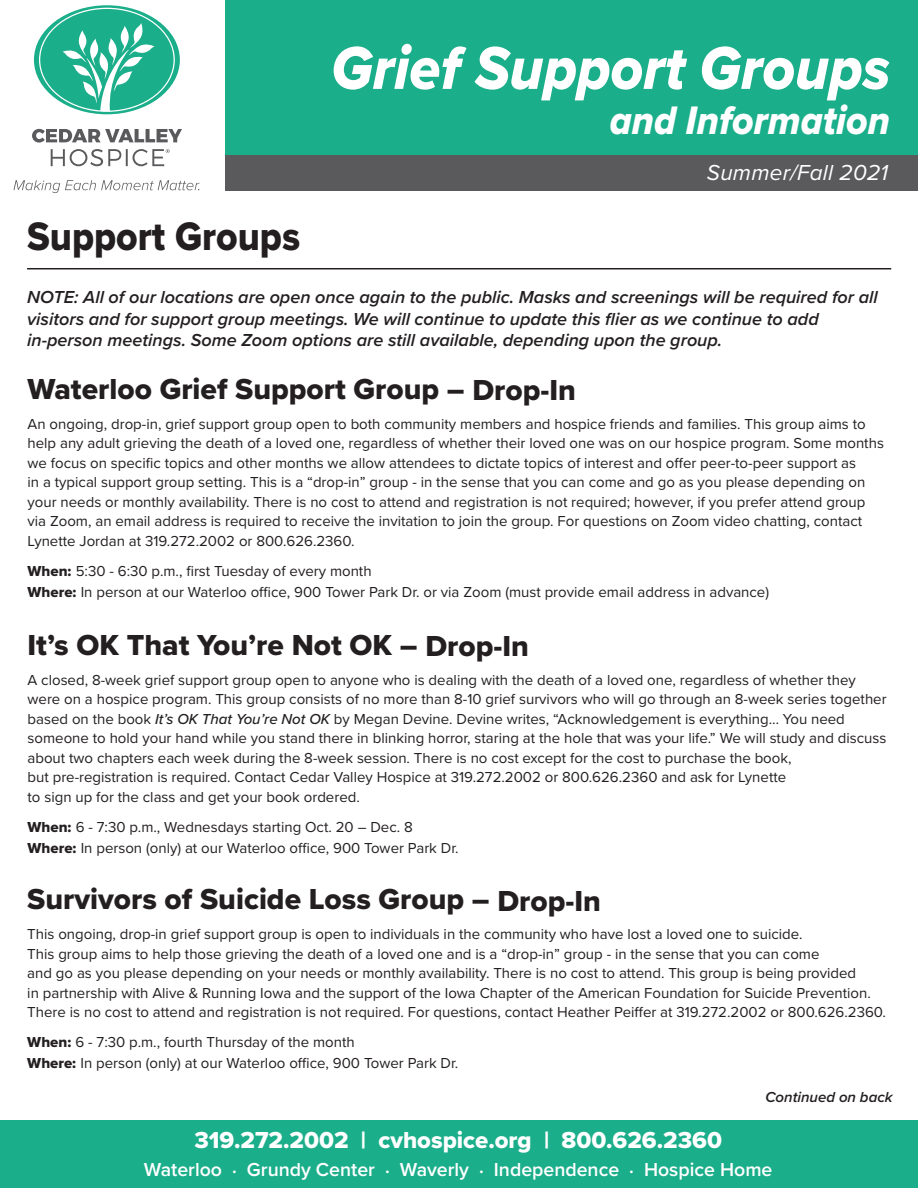
<style>
.page{position:relative;width:918px;height:1188px;background:#fff}
.page>*{position:absolute;margin:0;border:0;box-sizing:border-box;transform-origin:0 0}
.t1{font:62.7px "Proxima Nova Extrabld It";color:#fff;scale:.91 1}
.t2{font:41.25px "Proxima Nova Extrabld It";color:#fff;scale:.91 1}
.t3{font:41.25px "Proxima Nova Extrabld";color:#231f20;scale:.91 1}
.t4{font:30px "Proxima Nova Extrabld";color:#231f20}
.t5{font:24px "Proxima Nova Extrabld";color:#fff}
.t6{font:italic 22.5px "Proxima Nova";letter-spacing:.01em;color:#fff}
.t7{font:600 19.5px "Proxima Nova";color:#fff}
.t8{font:italic 600 18px/21.6px "Proxima Nova";color:#231f20}
.t9{font:15px/19.5px "Proxima Nova";color:#231f20}
.t10{font:italic 600 15px "Proxima Nova";color:#231f20}
.s1{font-family:"Proxima Nova Extrabld"}
.s2{font-weight:500;font-style:italic}
</style>
<div class="page">
<hr style="left:27px;top:268px;width:864px;height:1px;background:#231f20">
<div style="left:226px;top:0;width:692px;height:155px;background:#1bae8a"></div>
<div style="left:226px;top:155px;width:692px;height:35px;background:#5a5a5d"></div>
<svg style="left:32px;top:129px;width:150px;height:37px"></svg>
<svg style="left:34px;top:5px;width:146px;height:109px"></svg>
<svg style="left:14px;top:180px;width:185px;height:13px"></svg>
<div style="left:0;top:1121px;width:917px;height:67px;background:#1bae8a"></div>
<h2 class="t3" style="left:27px;top:206px;width:302px">Support Groups</h2>
<h1 class="t1" style="left:332px;top:21px;width:615px">Grief Support Groups</h1>
<h2 class="t2" style="left:610px;top:89px;width:310px">and Information</h2>
<h3 class="t6" style="left:707px;top:155px;width:183px">Summer/Fall 2021</h3>
<p class="t8" style="left:27px;top:286px;width:852px">NOTE: All of our locations are open once again to the public. Masks and screenings will be required for all visitors and for support group meetings. We will continue to update this flier as we continue to add in-person meetings. Some Zoom options are still available, depending upon the group.</p>
<h3 class="t4" style="left:28px;top:366px;width:550px">Waterloo Grief Support Group – Drop-In</h3>
<p class="t9" style="left:28px;top:413px;width:858px">An ongoing, drop-in, grief support group open to both community members and hospice friends and families. This group aims to help any adult grieving the death of a loved one, regardless of whether their loved one was on our hospice program. Some months we focus on specific topics and other months we allow attendees to dictate topics of interest and offer peer-to-peer support as<br>in a typical support group setting. This is a “drop-in” group - in the sense that you can come and go as you please depending on your needs or monthly availability. There is no cost to attend and registration is not required; however, if you prefer attend group via Zoom, an email address is required to receive the invitation to join the group. For questions on Zoom video chatting, contact Lynette Jordan at 319.272.2002 or 800.626.2360.</p>
<p class="t9" style="left:28px;top:560px;width:743px;line-height:21px"><span class="s1">When:</span> 5:30 - 6:30 p.m., first Tuesday of every month<br><span class="s1">Where:</span> In person at our Waterloo office, 900 Tower Park Dr. or via Zoom (must provide email address in advance)</p>
<h3 class="t4" style="left:28px;top:622px;width:503px">It’s OK That You’re Not OK – Drop-In</h3>
<p class="t9" style="left:28px;top:669px;width:861px">A closed, 8-week grief support group open to anyone who is dealing with the death of a loved one, regardless of whether they were on a hospice program. This group consists of no more than 8-10 grief survivors who will go through an 8-week series together based on the book <span class="s2">It’s OK That You’re Not OK</span> by Megan Devine. Devine writes, “Acknowledgement is everything… You need someone to hold your hand while you stand there in blinking horror, staring at the hole that was your life.” We will study and discuss about two chapters each week during the 8-week session. There is no cost except for the cost to purchase the book,<br>but pre-registration is required. Contact Cedar Valley Hospice at 319.272.2002 or 800.626.2360 and ask for Lynette<br>to sign up for the class and get your book ordered.</p>
<p class="t9" style="left:28px;top:816px;width:432px;line-height:21px"><span class="s1">When:</span> 6 - 7:30 p.m., Wednesdays starting Oct. 20 – Dec. 8<br><span class="s1">Where:</span> In person (only) at our Waterloo office, 900 Tower Park Dr.</p>
<h3 class="t4" style="left:27px;top:877px;width:575px">Survivors of Suicide Loss Group – Drop-In</h3>
<p class="t9" style="left:27px;top:924px;width:860px">This ongoing, drop-in grief support group is open to individuals in the community who have lost a loved one to suicide.<br>This group aims to help those grieving the death of a loved one and is a “drop-in” group - in the sense that you can come<br>and go as you please depending on your needs or monthly availability. There is no cost to attend. This group is being provided<br>in partnership with Alive &amp; Running Iowa and the support of the Iowa Chapter of the American Foundation for Suicide Prevention.<br>There is no cost to attend and registration is not required. For questions, contact Heather Peiffer at 319.272.2002 or 800.626.2360.</p>
<p class="t9" style="left:27px;top:1031px;width:432px;line-height:21px"><span class="s1">When:</span> 6 - 7:30 p.m., fourth Thursday of the month<br><span class="s1">Where:</span> In person (only) at our Waterloo office, 900 Tower Park Dr.</p>
<p class="t10" style="left:765px;top:1086px;width:129px">Continued on back</p>
<h3 class="t5" style="left:194px;top:1122px;width:529px">319.272.2002 | cvhospice.org | 800.626.2360</h3>
<h3 class="t7" style="left:144px;top:1155px;width:630px">Waterloo . Grundy Center . Waverly . Independence . Hospice Home</h3>
</div>
